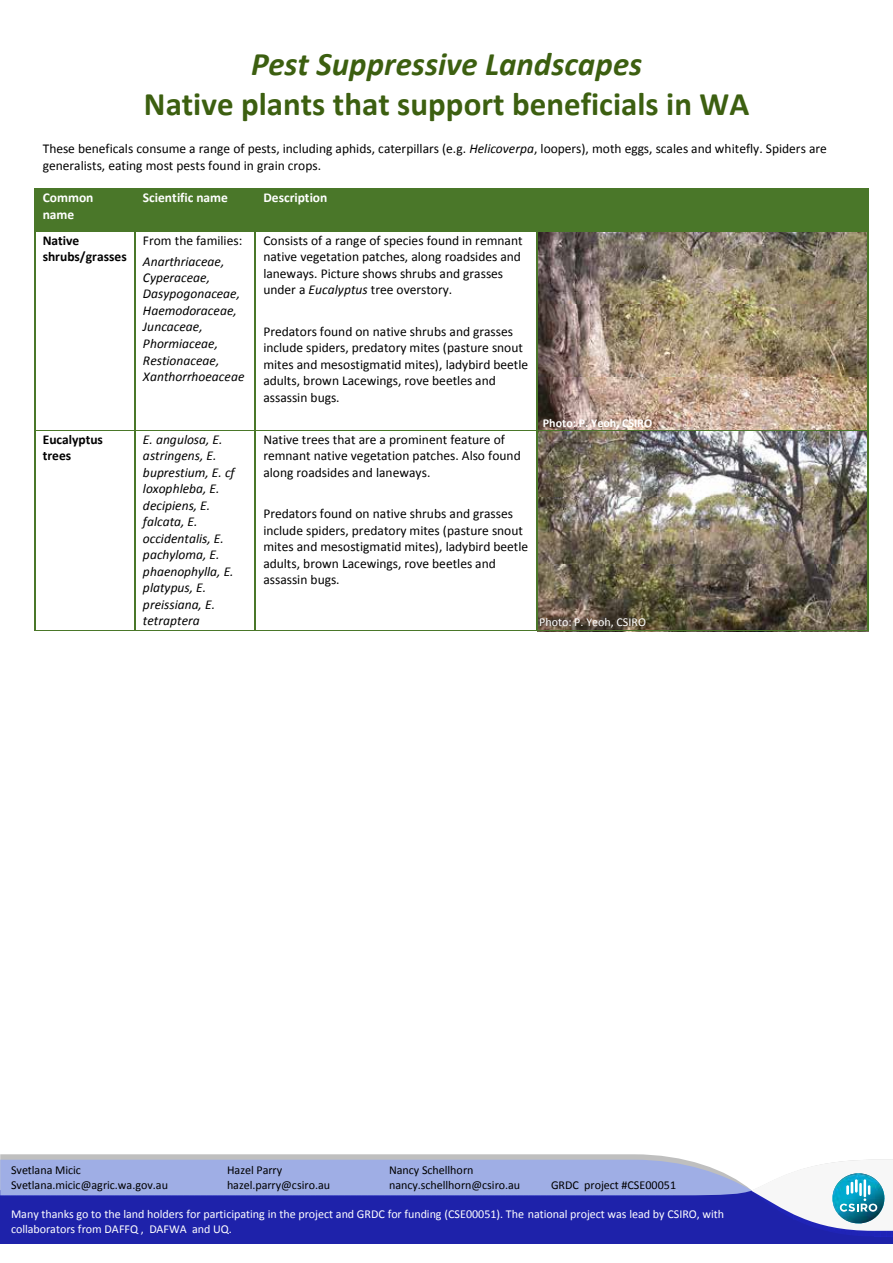
<style>
.page{position:relative;width:893px;height:1263px;background:#fff}
.page>*{position:absolute;margin:0;border:0;box-sizing:border-box;transform-origin:0 0}
.t1{font:700 33px "Calibri";color:#3c5f10}
.t2{font:italic 700 33px "Calibri";color:#3c5f10}
.t3{font:13.5px/16.5px "Calibri";color:#000}
.t4{font:italic 13.5px/16.5px "Calibri";letter-spacing:.005em;color:#000}
.t5{font:700 13.5px/16.5px "Calibri";color:#fff}
.t6{font:700 13.5px/16.5px "Calibri";color:#000}
.t7{font:12px/14.5px "Calibri";letter-spacing:-.005em;color:#fff}
.t8{font:12px "Calibri";letter-spacing:-.005em;color:#000}
.t9{font:700 12px "Calibri";color:#fff}
.s1{font-style:italic}
</style>
<div class="page">
<div style="left:0;top:1190px;width:893px;height:53px;background:#1e22aa"></div>
<svg style="left:0;top:1154px;width:893px;height:6px;fill:#bfbfbf"></svg>
<svg style="left:0;top:1160px;width:893px;height:77px"></svg>
<img style="left:537px;top:232px;width:330px;height:198px">
<img style="left:537px;top:431px;width:330px;height:199px">
<div style="left:35px;top:189px;width:100px;height:41px;background:#4a7729"></div>
<div style="left:136px;top:189px;width:119px;height:41px;background:#4a7729"></div>
<div style="left:255px;top:189px;width:282px;height:41px;background:#4a7729"></div>
<div style="left:538px;top:189px;width:329px;height:41px;background:#4a7729"></div>
<hr style="left:35px;top:188px;width:99px;height:1px;background:#4a7729">
<hr style="left:136px;top:188px;width:119px;height:1px;background:#4a7729">
<hr style="left:256px;top:188px;width:280px;height:1px;background:#4a7729">
<hr style="left:537px;top:188px;width:330px;height:1px;background:#4a7729">
<hr style="left:34px;top:189px;width:1px;height:41px;background:#4a7729">
<hr style="left:134px;top:189px;width:2px;height:41px;background:#4a7729">
<hr style="left:867px;top:189px;width:2px;height:41px;background:#4a7729">
<hr style="left:35px;top:230px;width:99px;height:2px;background:#4a7729">
<hr style="left:136px;top:230px;width:119px;height:2px;background:#4a7729">
<hr style="left:256px;top:230px;width:280px;height:2px;background:#4a7729">
<hr style="left:537px;top:230px;width:330px;height:2px;background:#4a7729">
<hr style="left:34px;top:232px;width:1px;height:198px;background:#4a7729">
<hr style="left:134px;top:232px;width:2px;height:198px;background:#4a7729">
<hr style="left:255px;top:232px;width:1px;height:198px;background:#4a7729">
<hr style="left:536px;top:232px;width:1px;height:198px;background:#4a7729">
<hr style="left:867px;top:232px;width:2px;height:198px;background:#4a7729">
<hr style="left:35px;top:430px;width:99px;height:1px;background:#4a7729">
<hr style="left:136px;top:430px;width:119px;height:1px;background:#4a7729">
<hr style="left:256px;top:430px;width:280px;height:1px;background:#4a7729">
<hr style="left:537px;top:430px;width:330px;height:1px;background:#4a7729">
<hr style="left:34px;top:431px;width:1px;height:199px;background:#4a7729">
<hr style="left:34px;top:630px;width:100px;height:1px;background:#4a7729">
<hr style="left:134px;top:431px;width:2px;height:199px;background:#4a7729">
<hr style="left:135px;top:630px;width:120px;height:1px;background:#4a7729">
<hr style="left:255px;top:431px;width:1px;height:199px;background:#4a7729">
<hr style="left:255px;top:630px;width:281px;height:1px;background:#4a7729">
<hr style="left:536px;top:431px;width:1px;height:199px;background:#4a7729">
<hr style="left:537px;top:630px;width:330px;height:1px;background:#4a7729">
<hr style="left:867px;top:431px;width:2px;height:199px;background:#4a7729">
<h1 class="t2" style="left:251px;top:43px;width:393px">Pest Suppressive Landscapes</h1>
<h1 class="t1" style="left:144px;top:83px;width:607px">Native plants that support beneficials in WA</h1>
<p class="t3" style="left:43px;top:140px;width:786px">These beneficals consume a range of pests, including aphids, caterpillars (e.g. <span class="s1">Helicoverpa</span>, loopers), moth eggs, scales and whitefly. Spiders are generalists, eating most pests found in grain crops.</p>
<p class="t5" style="left:43px;top:189px;width:52px">Common name</p>
<p class="t5" style="left:143px;top:189px;width:87px">Scientific name</p>
<p class="t5" style="left:263px;top:189px;width:66px">Description</p>
<p class="t6" style="left:43px;top:232px;width:86px">Native shrubs/grasses</p>
<p class="t3" style="left:143px;top:232px;width:101px">From the families:</p>
<p class="t3" style="left:263px;top:232px;width:261px">Consists of a range of species found in remnant native vegetation patches, along roadsides and laneways. Picture shows shrubs and grasses under a <span class="s1">Eucalyptus</span> tree overstory.</p>
<p class="t3" style="left:263px;top:323px;width:266px">Predators found on native shrubs and grasses include spiders, predatory mites (pasture snout mites and mesostigmatid mites), ladybird beetle adults, brown Lacewings, rove beetles and assassin bugs.</p>
<p class="t4" style="left:143px;top:252px;width:103px">Anarthriaceae,<br>Cyperaceae,<br>Dasypogonaceae,<br>Haemodoraceae,<br>Juncaceae,<br>Phormiaceae,<br>Restionaceae,<br>Xanthorrhoeaceae</p>
<p class="t6" style="left:43px;top:431px;width:62px">Eucalyptus trees</p>
<p class="t4" style="left:143px;top:431px;width:93px">E. angulosa, E. astringens, E. buprestium, E. cf loxophleba, E. decipiens, E. falcata, E. occidentalis, E. pachyloma, E. phaenophylla, E. platypus, E. preissiana, E. tetraptera</p>
<p class="t3" style="left:263px;top:431px;width:259px">Native trees that are a prominent feature of remnant native vegetation patches. Also found along roadsides and laneways.</p>
<p class="t3" style="left:263px;top:506px;width:266px">Predators found on native shrubs and grasses include spiders, predatory mites (pasture snout mites and mesostigmatid mites), ladybird beetle adults, brown Lacewings, rove beetles and assassin bugs.</p>
<p class="t9" style="left:543px;top:416px;width:111px">Photo: P. Yeoh, CSIRO</p>
<p class="t7" style="left:539px;top:615px;width:108px">Photo: P. Yeoh, CSIRO</p>
<p class="t8" style="left:11px;top:1163px;width:72px">Svetlana Micic</p>
<p class="t8" style="left:227px;top:1163px;width:57px">Hazel Parry</p>
<p class="t8" style="left:389px;top:1163px;width:86px">Nancy Schellhorn</p>
<p class="t8" style="left:11px;top:1177px;width:158px">Svetlana.micic@agric.wa.gov.au</p>
<p class="t8" style="left:227px;top:1177px;width:105px">hazel.parry@csiro.au</p>
<p class="t8" style="left:389px;top:1177px;width:133px">nancy.schellhorn@csiro.au</p>
<p class="t8" style="left:551px;top:1177px;width:127px">GRDC project #CSE00051</p>
<p class="t7" style="left:11px;top:1207px;width:715px">Many thanks go to the land holders for participating in the project and GRDC for funding (CSE00051). The national project was lead by CSIRO, with collaborators from DAFFQ , DAFWA and UQ.</p>
</div>
